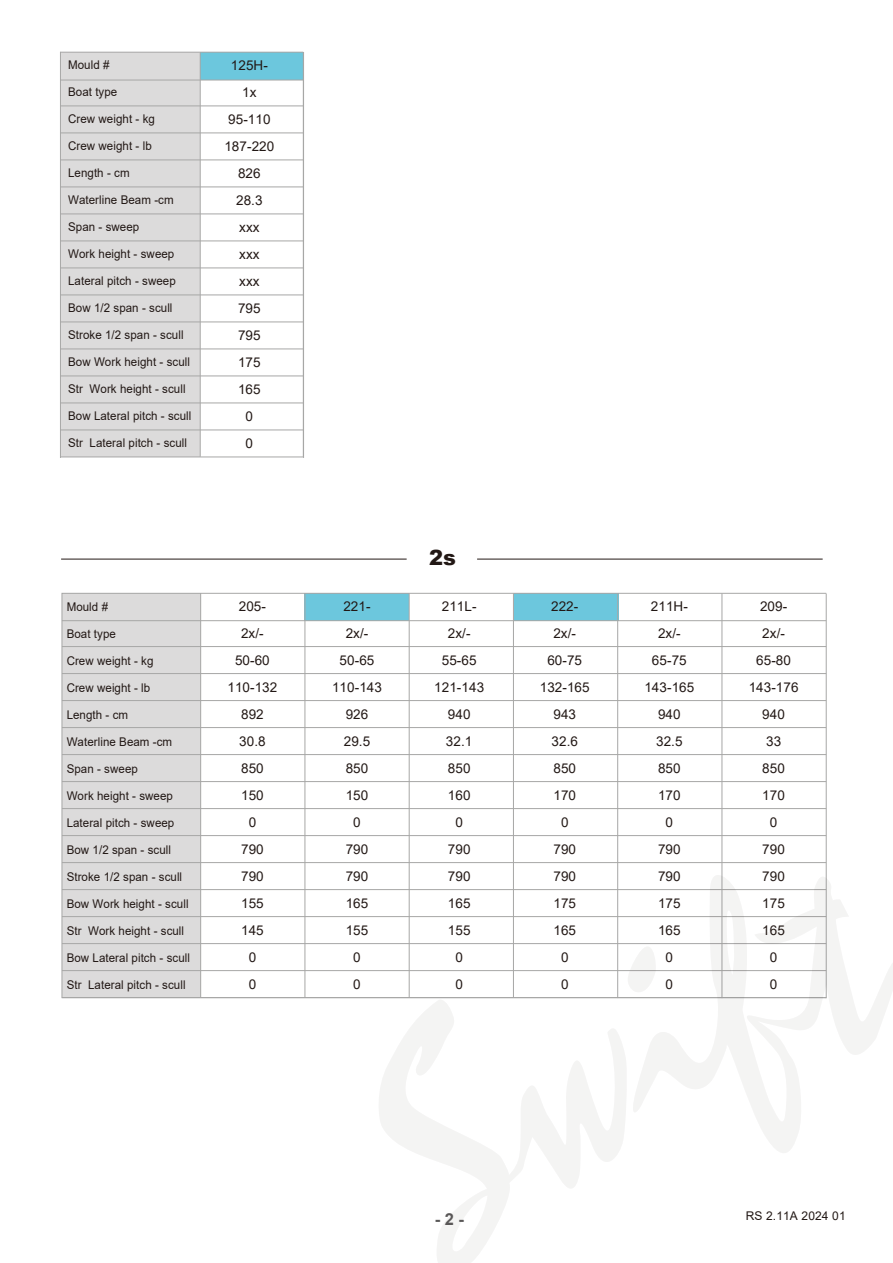
<style>
.page{position:relative;width:893px;height:1263px;background:#fff}
.page>*{position:absolute;margin:0;border:0;box-sizing:border-box;transform-origin:0 0}
.t1{font:900 21px "Arial";color:#221815}
.t2{font:700 16.5px "Arial";color:#595757}
.t3{font:13.5px/27px "Arial";letter-spacing:.005em;color:#221815;text-align:center}
.t4{font:12px "Arial";letter-spacing:.005em;color:#221815;scale:.96 1}
.t5{font:12px "Arial";letter-spacing:.005em;color:#221815}
</style>
<div class="page">
<div style="left:304px;top:592px;width:107px;height:31px;background:#eeeeed"></div>
<div style="left:305px;top:593px;width:104px;height:27px;background:#6cc7dd"></div>
<div style="left:514px;top:593px;width:104px;height:27px;background:#6cc7dd"></div>
<div style="left:62px;top:593px;width:139px;height:405px;background:#dcdbdb"></div>
<hr style="left:62px;top:646px;width:764px;height:1px;background:#a7a7a6">
<hr style="left:62px;top:673px;width:764px;height:1px;background:#a7a7a6">
<hr style="left:62px;top:700px;width:764px;height:1px;background:#a7a7a6">
<hr style="left:62px;top:727px;width:764px;height:1px;background:#a7a7a6">
<hr style="left:62px;top:754px;width:764px;height:1px;background:#a7a7a6">
<hr style="left:62px;top:781px;width:764px;height:1px;background:#a7a7a6">
<hr style="left:62px;top:808px;width:764px;height:1px;background:#a7a7a6">
<hr style="left:62px;top:835px;width:764px;height:1px;background:#a7a7a6">
<hr style="left:62px;top:862px;width:764px;height:1px;background:#a7a7a6">
<hr style="left:62px;top:889px;width:764px;height:1px;background:#a7a7a6">
<hr style="left:62px;top:916px;width:764px;height:1px;background:#a7a7a6">
<hr style="left:62px;top:943px;width:764px;height:1px;background:#a7a7a6">
<hr style="left:62px;top:970px;width:764px;height:1px;background:#a7a7a6">
<hr style="left:62px;top:620px;width:764px;height:1px;background:#a7a7a6">
<hr style="left:200px;top:593px;width:1px;height:405px;background:#a7a7a6">
<hr style="left:305px;top:593px;width:1px;height:405px;background:#a7a7a6">
<hr style="left:409px;top:593px;width:1px;height:405px;background:#a7a7a6">
<hr style="left:513px;top:593px;width:1px;height:405px;background:#a7a7a6">
<hr style="left:617px;top:593px;width:1px;height:405px;background:#a7a7a6">
<hr style="left:722px;top:593px;width:1px;height:405px;background:#a7a7a6">
<hr style="left:826px;top:593px;width:1px;height:405px;background:#a7a7a6">
<hr style="left:61px;top:559px;width:346px;height:1px;background:#221815">
<hr style="left:477px;top:559px;width:346px;height:1px;background:#221815">
<div style="left:200px;top:52px;width:104px;height:28px;background:#6cc7dd"></div>
<div style="left:61px;top:53px;width:139px;height:404px;background:#dcdbdb"></div>
<hr style="left:60px;top:106px;width:243px;height:1px;background:#a7a7a6">
<hr style="left:60px;top:133px;width:243px;height:1px;background:#a7a7a6">
<hr style="left:60px;top:160px;width:243px;height:1px;background:#a7a7a6">
<hr style="left:60px;top:187px;width:243px;height:1px;background:#a7a7a6">
<hr style="left:60px;top:214px;width:243px;height:1px;background:#a7a7a6">
<hr style="left:60px;top:241px;width:243px;height:1px;background:#a7a7a6">
<hr style="left:60px;top:268px;width:243px;height:1px;background:#a7a7a6">
<hr style="left:60px;top:295px;width:243px;height:1px;background:#a7a7a6">
<hr style="left:60px;top:322px;width:243px;height:1px;background:#a7a7a6">
<hr style="left:60px;top:349px;width:243px;height:1px;background:#a7a7a6">
<hr style="left:60px;top:376px;width:243px;height:1px;background:#a7a7a6">
<hr style="left:60px;top:403px;width:243px;height:1px;background:#a7a7a6">
<hr style="left:60px;top:430px;width:243px;height:1px;background:#a7a7a6">
<hr style="left:60px;top:457px;width:243px;height:1px;background:#a7a7a6">
<hr style="left:60px;top:80px;width:243px;height:1px;background:#a7a7a6">
<hr style="left:200px;top:53px;width:1px;height:404px;background:#a7a7a6">
<hr style="left:303px;top:52px;width:1px;height:406px;background:#a7a7a6">
<hr style="left:60px;top:52px;width:243px;height:1px;background:#a7a7a6">
<hr style="left:60px;top:52px;width:1px;height:406px;background:#a7a7a6">
<svg style="left:379px;top:997px;width:247px;height:266px"></svg>
<svg style="left:628px;top:875px;width:265px;height:278px"></svg>
<p class="t4" style="left:68px;top:56px;width:45px">Mould #</p>
<p class="t4" style="left:68px;top:83px;width:53px">Boat type</p>
<p class="t4" style="left:68px;top:110px;width:92px">Crew weight - kg</p>
<p class="t4" style="left:68px;top:137px;width:89px">Crew weight - lb</p>
<p class="t4" style="left:68px;top:164px;width:66px">Length - cm</p>
<p class="t4" style="left:68px;top:191px;width:111px">Waterline Beam -cm</p>
<p class="t4" style="left:68px;top:218px;width:76px">Span - sweep</p>
<p class="t4" style="left:68px;top:245px;width:112px">Work height - sweep</p>
<p class="t4" style="left:68px;top:272px;width:114px">Lateral pitch - sweep</p>
<p class="t4" style="left:68px;top:299px;width:110px">Bow 1/2 span - scull</p>
<p class="t4" style="left:68px;top:326px;width:122px">Stroke 1/2 span - scull</p>
<p class="t4" style="left:68px;top:353px;width:128px">Bow Work height - scull</p>
<p class="t4" style="left:68px;top:380px;width:124px">Str Work height - scull</p>
<p class="t4" style="left:68px;top:407px;width:130px">Bow Lateral pitch - scull</p>
<p class="t4" style="left:68px;top:434px;width:125px">Str Lateral pitch - scull</p>
<p class="t3" style="left:224px;top:52px;width:51px">125H-<br>1x<br>95-110<br>187-220<br>826<br>28.3 xxx<br>xxx<br>xxx<br>795<br>795<br>175<br>165<br>0<br>0</p>
<p class="t4" style="left:67px;top:598px;width:45px">Mould #</p>
<p class="t4" style="left:67px;top:625px;width:53px">Boat type</p>
<p class="t4" style="left:67px;top:652px;width:92px">Crew weight - kg</p>
<p class="t4" style="left:67px;top:679px;width:89px">Crew weight - lb</p>
<p class="t4" style="left:67px;top:706px;width:66px">Length - cm</p>
<p class="t4" style="left:67px;top:733px;width:111px">Waterline Beam -cm</p>
<p class="t4" style="left:67px;top:760px;width:76px">Span - sweep</p>
<p class="t4" style="left:67px;top:787px;width:112px">Work height - sweep</p>
<p class="t4" style="left:67px;top:814px;width:114px">Lateral pitch - sweep</p>
<p class="t4" style="left:67px;top:841px;width:110px">Bow 1/2 span - scull</p>
<p class="t4" style="left:67px;top:868px;width:122px">Stroke 1/2 span - scull</p>
<p class="t4" style="left:67px;top:895px;width:128px">Bow Work height - scull</p>
<p class="t4" style="left:67px;top:922px;width:124px">Str Work height - scull</p>
<p class="t4" style="left:67px;top:949px;width:130px">Bow Lateral pitch - scull</p>
<p class="t4" style="left:67px;top:976px;width:125px">Str Lateral pitch - scull</p>
<p class="t3" style="left:227px;top:593px;width:51px">205-<br>2x/-<br>50-60<br>110-132<br>892<br>30.8<br>850<br>150<br>0<br>790<br>790<br>155<br>145<br>0<br>0</p>
<p class="t3" style="left:332px;top:593px;width:51px">221-<br>2x/-<br>50-65<br>110-143<br>926<br>29.5<br>850<br>150<br>0<br>790<br>790<br>165<br>155<br>0<br>0</p>
<h1 class="t1" style="left:429px;top:542px;width:28px">2s</h1>
<p class="t3" style="left:434px;top:593px;width:51px">211L-<br>2x/-<br>55-65<br>121-143<br>940<br>32.1<br>850<br>160<br>0<br>790<br>790<br>165<br>155<br>0<br>0</p>
<p class="t3" style="left:540px;top:593px;width:51px">222-<br>2x/-<br>60-75<br>132-165<br>943<br>32.6<br>850<br>170<br>0<br>790<br>790<br>175<br>165<br>0<br>0</p>
<p class="t3" style="left:644px;top:593px;width:51px">211H-<br>2x/-<br>65-75<br>143-165<br>940<br>32.5<br>850<br>170<br>0<br>790<br>790<br>175<br>165<br>0<br>0</p>
<p class="t3" style="left:749px;top:593px;width:51px">209-<br>2x/-<br>65-80<br>143-176<br>940<br>33<br>850<br>170<br>0<br>790<br>790<br>175<br>165<br>0<br>0</p>
<h2 class="t2" style="left:435px;top:1208px;width:31px">- 2 -</h2>
<p class="t5" style="left:746px;top:1208px;width:102px">RS 2.11A 2024 01</p>
</div>
